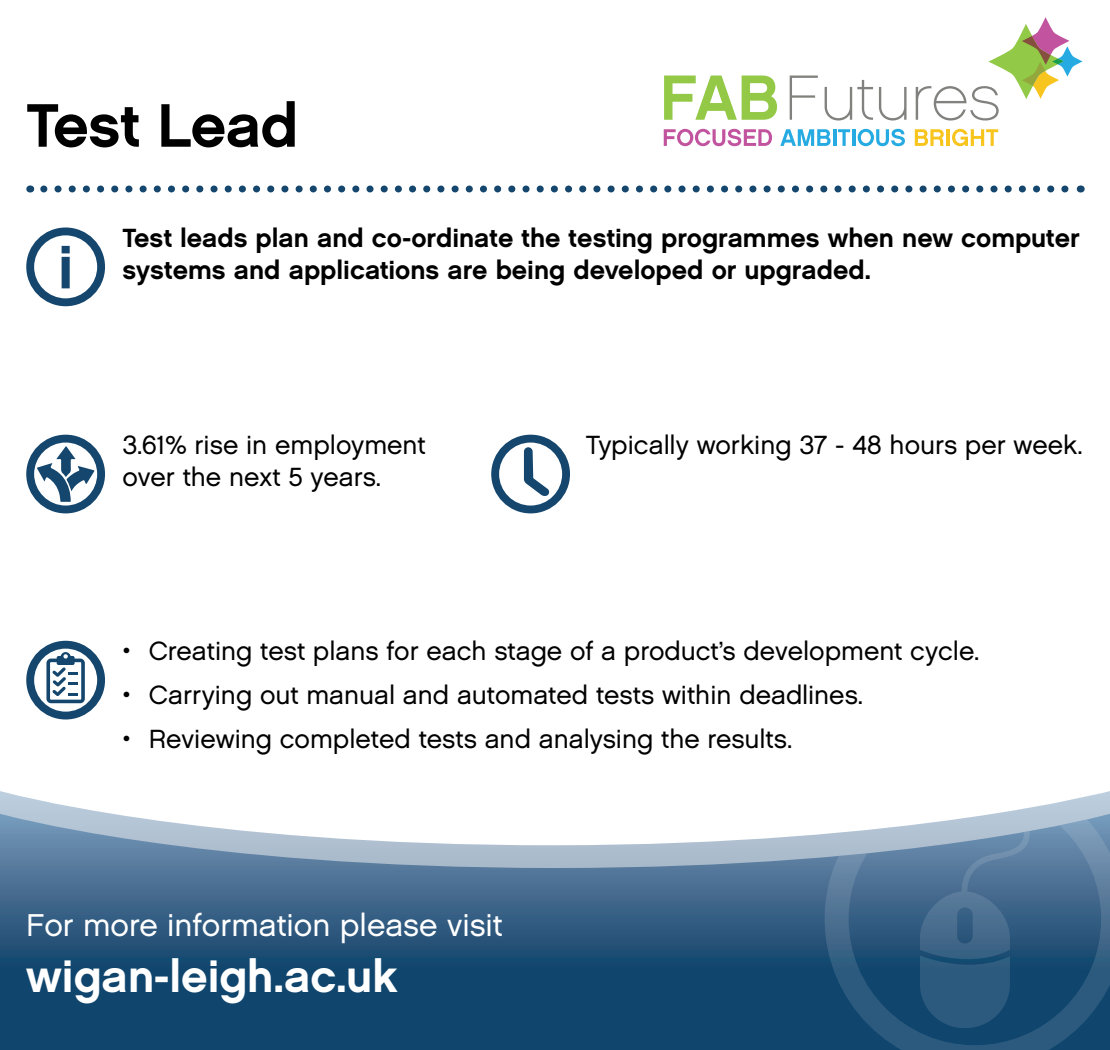
<style>
.page{position:relative;width:1110px;height:1050px;background:#fff}
.page>*{position:absolute;margin:0;border:0;box-sizing:border-box;transform-origin:0 0}
.t1{font:61.25px "Chalet New York Nineteen Sixty";letter-spacing:-.01em;color:#000}
.t2{font:45.5px "Chalet New York Nineteen Sixty";color:#fff}
.t3{font:31.5px "Chalet London Nineteen Sixty";color:#fff}
.t4{font:26.25px/31.5px "Chalet London Nineteen Sixty";color:#000}
.t5{font:26.25px/31.5px "Chalet New York Nineteen Sixty";color:#000}
</style>
<div class="page">
<svg style="left:664px;top:76px;width:113px;height:44px"></svg>
<svg style="left:789px;top:76px;width:28px;height:44px"></svg>
<svg style="left:824px;top:80px;width:49px;height:41px"></svg>
<svg style="left:879px;top:87px;width:27px;height:34px"></svg>
<svg style="left:915px;top:17px;width:167px;height:104px"></svg>
<svg style="left:663px;top:129px;width:109px;height:17px"></svg>
<svg style="left:780px;top:129px;width:50px;height:17px"></svg>
<hr style="left:833px;top:129px;width:3px;height:17px;background:#25abe2">
<svg style="left:838px;top:129px;width:12px;height:17px"></svg>
<hr style="left:852px;top:129px;width:3px;height:17px;background:#25abe2">
<svg style="left:857px;top:129px;width:48px;height:17px"></svg>
<svg style="left:914px;top:129px;width:29px;height:17px"></svg>
<hr style="left:946px;top:129px;width:3px;height:17px;background:#f7c51e">
<svg style="left:952px;top:129px;width:46px;height:17px"></svg>
<svg style="left:44px;top:186px;width:1025px;height:6px"></svg>
<svg style="left:491px;top:435px;width:79px;height:78px"></svg>
<svg style="left:26px;top:228px;width:79px;height:78px"></svg>
<svg style="left:26px;top:641px;width:79px;height:79px"></svg>
<svg style="left:26px;top:435px;width:79px;height:78px"></svg>
<svg style="left:0;top:791px;width:1110px;height:23px"></svg>
<svg style="left:0;top:814px;width:824px;height:236px;background:#466e8e"></svg>
<svg style="left:824px;top:814px;width:286px;height:236px;background:#456c8e"></svg>
<p class="t1" style="left:26px;top:87px;width:274px">Test Lead</p>
<p class="t5" style="left:122px;top:222px;width:958px">Test leads plan and co-ordinate the testing programmes when new computer systems and applications are being developed or upgraded.</p>
<p class="t4" style="left:122px;top:429px;width:304px">3.61% rise in employment over the next 5 years.</p>
<p class="t4" style="left:586px;top:429px;width:498px">Typically working 37 - 48 hours per week.</p>
<p class="t4" style="left:122px;top:635px;width:858px">• Creating test plans for each stage of a product’s development cycle.</p>
<p class="t4" style="left:122px;top:679px;width:742px">• Carrying out manual and automated tests within deadlines.</p>
<p class="t4" style="left:122px;top:723px;width:671px">• Reviewing completed tests and analysing the results.</p>
<p class="t3" style="left:26px;top:905px;width:478px">For more information please visit</p>
<p class="t2" style="left:26px;top:947px;width:373px">wigan-leigh.ac.uk</p>
</div>
